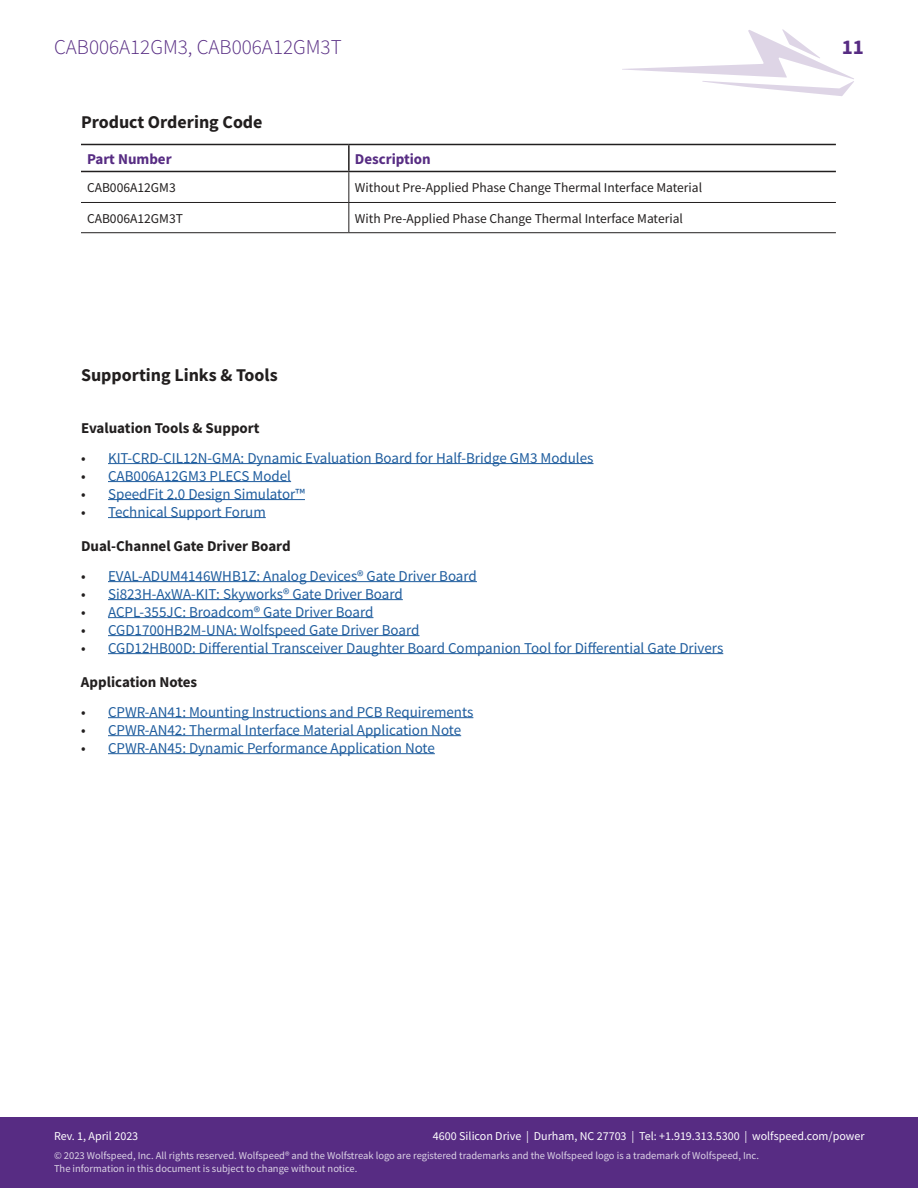
<style>
.page{position:relative;width:918px;height:1188px;background:#fff}
.page>*{position:absolute;margin:0;border:0;box-sizing:border-box;transform-origin:0 0}
.t1{font:300 21px "Source Sans Pro";color:#572c83}
.t2{font:700 21px "Source Sans Pro";color:#572c83}
.t3{font:700 18px "Source Sans Pro";color:#221f1f}
.t4{font:15px "Source Sans Pro";color:#1f5d9e}
.t5{font:700 15px "Source Sans Pro";color:#221f1f}
.t6{font:700 15px "Source Sans Pro";color:#572c83}
.t7{font:13.5px "Source Sans Pro";color:#221f1f}
.t8{font:12px "Source Sans Pro";color:#fff}
.t9{font:10.5px/12.6px "Source Sans Pro";color:#fff}
.s1{color:#221f1f}
</style>
<div class="page">
<svg style="left:622px;top:29px;width:232px;height:67px"></svg>
<div style="left:0;top:1118px;width:918px;height:70px;background:#572c83"></div>
<hr style="left:108px;top:463px;width:486px;height:1px;background:#1f5d9e">
<hr style="left:108px;top:481px;width:183px;height:1px;background:#1f5d9e">
<hr style="left:108px;top:499px;width:197px;height:1px;background:#1f5d9e">
<hr style="left:108px;top:517px;width:158px;height:1px;background:#1f5d9e">
<hr style="left:108px;top:581px;width:369px;height:1px;background:#1f5d9e">
<hr style="left:108px;top:599px;width:295px;height:1px;background:#1f5d9e">
<hr style="left:108px;top:617px;width:265px;height:1px;background:#1f5d9e">
<hr style="left:108px;top:635px;width:312px;height:1px;background:#1f5d9e">
<hr style="left:108px;top:653px;width:615px;height:1px;background:#1f5d9e">
<hr style="left:108px;top:717px;width:365px;height:1px;background:#1f5d9e">
<hr style="left:108px;top:735px;width:353px;height:1px;background:#1f5d9e">
<hr style="left:108px;top:753px;width:327px;height:1px;background:#1f5d9e">
<hr style="left:348px;top:172px;width:1px;height:30px;background:#221f1f">
<hr style="left:81px;top:202px;width:268px;height:1px;background:#221f1f">
<hr style="left:349px;top:202px;width:487px;height:1px;background:#221f1f">
<svg style="left:348px;top:203px;width:1px;height:29px"></svg>
<hr style="left:81px;top:232px;width:268px;height:1px;background:#221f1f">
<hr style="left:349px;top:232px;width:487px;height:1px;background:#221f1f">
<hr style="left:81px;top:144px;width:268px;height:1px;background:#221f1f">
<hr style="left:349px;top:144px;width:487px;height:1px;background:#221f1f">
<hr style="left:348px;top:145px;width:2px;height:26px;background:#221f1f">
<hr style="left:81px;top:171px;width:268px;height:1px;background:#221f1f">
<hr style="left:349px;top:171px;width:487px;height:1px;background:#221f1f">
<h1 class="t1" style="left:54px;top:40px;width:289px">CAB006A12GM3, CAB006A12GM3T</h1>
<h1 class="t2" style="left:842px;top:39px;width:24px">11</h1>
<p class="t3" style="left:81px;top:114px;width:183px">Product Ordering Code</p>
<p class="t6" style="left:87px;top:153px;width:86px">Part Number</p>
<p class="t6" style="left:355px;top:153px;width:78px">Description</p>
<p class="t7" style="left:87px;top:179px;width:90px">CAB006A12GM3</p>
<p class="t7" style="left:355px;top:179px;width:349px">Without Pre-Applied Phase Change Thermal Interface Material</p>
<p class="t7" style="left:87px;top:210px;width:97px">CAB006A12GM3T</p>
<p class="t7" style="left:355px;top:210px;width:330px">With Pre-Applied Phase Change Thermal Interface Material</p>
<p class="t3" style="left:81px;top:367px;width:198px">Supporting Links &amp; Tools</p>
<p class="t5" style="left:81px;top:422px;width:180px">Evaluation Tools &amp; Support</p>
<p class="t4" style="left:81px;top:448px;width:514px"><span class="s1">•</span> KIT-CRD-CIL12N-GMA: Dynamic Evaluation Board for Half-Bridge GM3 Modules</p>
<p class="t4" style="left:81px;top:466px;width:212px"><span class="s1">•</span> CAB006A12GM3 PLECS Model</p>
<p class="t4" style="left:81px;top:488px;width:225px"><span class="s1">•</span> SpeedFit 2.0 Design Simulator™</p>
<p class="t4" style="left:81px;top:506px;width:186px"><span class="s1">•</span> Technical Support Forum</p>
<p class="t5" style="left:81px;top:540px;width:211px">Dual-Channel Gate Driver Board</p>
<p class="t4" style="left:81px;top:566px;width:397px"><span class="s1">•</span> EVAL-ADUM4146WHB1Z: Analog Devices® Gate Driver Board</p>
<p class="t4" style="left:81px;top:584px;width:323px"><span class="s1">•</span> Si823H-AxWA-KIT: Skyworks® Gate Driver Board</p>
<p class="t4" style="left:81px;top:602px;width:294px"><span class="s1">•</span> ACPL-355JC: Broadcom® Gate Driver Board</p>
<p class="t4" style="left:81px;top:620px;width:340px"><span class="s1">•</span> CGD1700HB2M-UNA: Wolfspeed Gate Driver Board</p>
<p class="t4" style="left:81px;top:638px;width:644px"><span class="s1">•</span> CGD12HB00D: Di昀昀erential Transceiver Daughter Board Companion Tool for Di昀昀erential Gate Drivers</p>
<p class="t5" style="left:81px;top:676px;width:118px">Application Notes</p>
<p class="t4" style="left:81px;top:702px;width:394px"><span class="s1">•</span> CPWR-AN41: Mounting Instructions and PCB Requirements</p>
<p class="t4" style="left:81px;top:720px;width:382px"><span class="s1">•</span> CPWR-AN42: Thermal Interface Material Application Note</p>
<p class="t4" style="left:81px;top:738px;width:355px"><span class="s1">•</span> CPWR-AN45: Dynamic Performance Application Note</p>
<p class="t8" style="left:433px;top:1131px;width:433px">4600 Silicon Drive | Durham, NC 27703 | Tel: +1.919.313.5300 | wolfspeed.com/power</p>
<p class="t8" style="left:54px;top:1131px;width:86px">Rev. 1, April 2023</p>
<p class="t9" style="left:54px;top:1150px;width:707px">© 2023 Wolfspeed, Inc. All rights reserved. Wolfspeed® and the Wolfstreak logo are registered trademarks and the Wolfspeed logo is a trademark of Wolfspeed, Inc.<br>The information in this document is subject to change without notice.</p>
</div>
